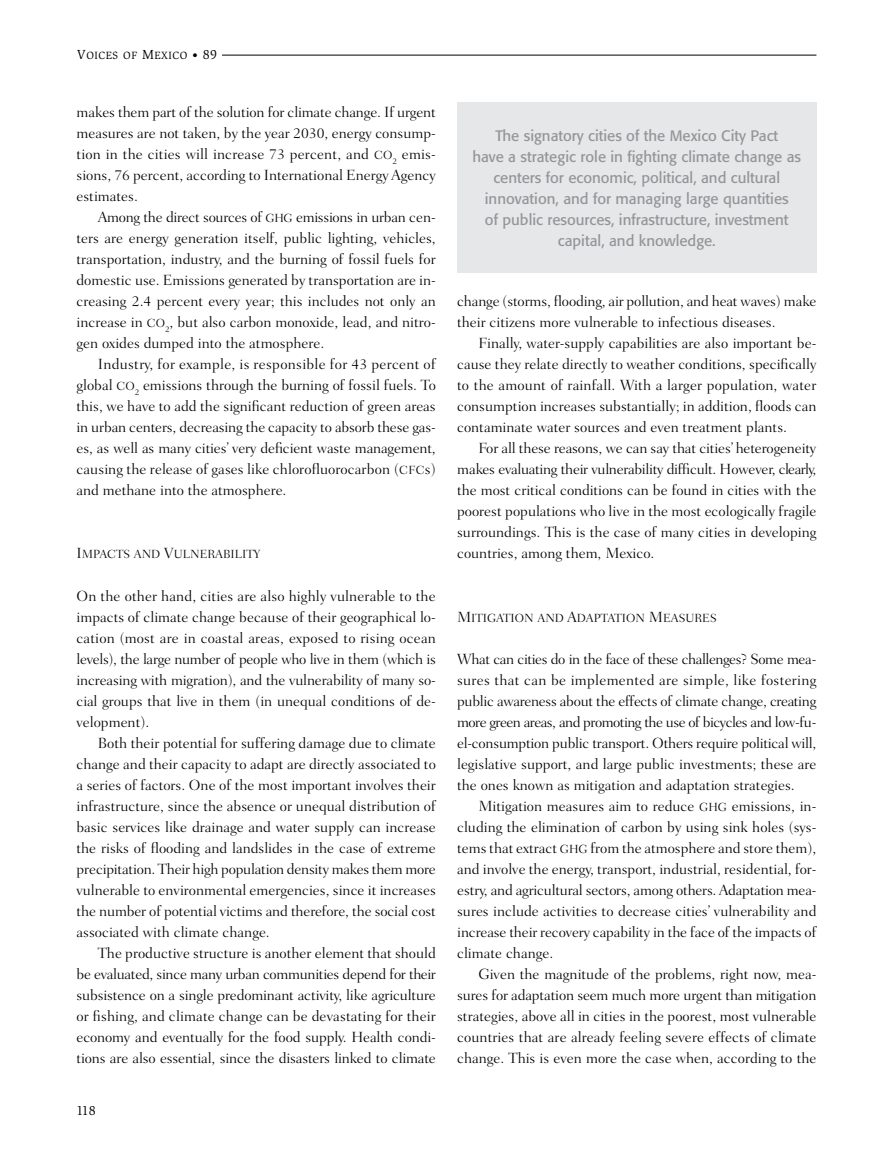
<style>
.page{position:relative;width:893px;height:1149px;background:#fff}
.page>*{position:absolute;margin:0;border:0;box-sizing:border-box;transform-origin:0 0}
.t1{font:300 15px "Fairfield LH";color:#000}
.t2{font:300 15px "Fairfield LH";letter-spacing:-.02em;color:#000}
.t3{font:15px/21px "Formata";color:#939598;text-align:center}
.t4{font:300 15px "Fairfield LH";letter-spacing:.02em;color:#000}
.t5{font:300 15px "Fairfield LH";letter-spacing:-.035em;color:#000}
.t6{font:300 15px "Fairfield LH";letter-spacing:-.03em;color:#000}
.t7{font:13.5px "Slimbach";color:#000}
.t8{font:12px "Fairfield LH Light SC800";color:#000}
.t9{font:10.8px "Slimbach Book SC800";letter-spacing:.05em;color:#000}
.s1{font-size:13.5px}
.s2{font-size:10.5px}
.s3{font-family:"Fairfield LH Light SC800";font-weight:400;font-size:12px}
.s4{font-size:15px}
</style>
<div class="page">
<hr style="left:222px;top:55px;width:594px;height:1px;background:#000">
<div style="left:457px;top:102px;width:359px;height:170px;background:#e6e7e8"></div>
<p class="t9" style="left:77px;top:49px;width:142px"><span class="s1">V</span>OICES OF <span class="s1">M</span>EXICO <span class="s2">•</span> <span class="s1">89</span></p>
<p class="t1" style="left:77px;top:104px;width:361px">makes them part of the solution for climate change. If urgent</p>
<p class="t1" style="left:77px;top:125px;width:361px">measures are not taken, by the year 2030, energy consump-</p>
<p class="t1" style="left:77px;top:146px;width:361px">tion in the cities will increase 73 percent, and <span class="s3">CO</span><sub>2</sub> emis-</p>
<p class="t1" style="left:77px;top:167px;width:361px">sions, 76 percent, according to International Energy Agency</p>
<p class="t1" style="left:77px;top:188px;width:63px">estimates.</p>
<p class="t2" style="left:98px;top:209px;width:340px">Among the direct sources of <span class="s3">GHG</span> emissions in urban cen-</p>
<p class="t1" style="left:77px;top:230px;width:361px">ters are energy generation itself, public lighting, vehicles,</p>
<p class="t1" style="left:77px;top:251px;width:361px">transportation, industry, and the burning of fossil fuels for</p>
<p class="t1" style="left:77px;top:272px;width:361px">domestic use. Emissions generated by transportation are in-</p>
<p class="t1" style="left:77px;top:293px;width:361px">creasing 2.4 percent every year; this includes not only an</p>
<p class="t1" style="left:77px;top:314px;width:361px">increase in <span class="s3">CO</span><sub>2</sub>, but also carbon monoxide, lead, and nitro-</p>
<p class="t1" style="left:77px;top:335px;width:249px">gen oxides dumped into the atmosphere.</p>
<p class="t4" style="left:98px;top:356px;width:340px">Industry, for example, is responsible for 43 percent of</p>
<p class="t1" style="left:77px;top:377px;width:361px">global <span class="s3">CO</span><sub>2</sub> emissions through the burning of fossil fuels. To</p>
<p class="t1" style="left:77px;top:398px;width:361px">this, we have to add the significant reduction of green areas</p>
<p class="t1" style="left:77px;top:419px;width:361px">in urban centers, decreasing the capacity to absorb these gas-</p>
<p class="t1" style="left:77px;top:440px;width:361px">es, as well as many cities’ very deficient waste management,</p>
<p class="t1" style="left:77px;top:461px;width:361px">causing the release of gases like chlorofluorocarbon (<span class="s3">CFC</span>s)</p>
<p class="t1" style="left:77px;top:482px;width:211px">and methane into the atmosphere.</p>
<p class="t8" style="left:77px;top:547px;width:185px"><span class="s4">I</span>MPACTS AND <span class="s4">V</span>ULNERABILITY</p>
<p class="t1" style="left:77px;top:587px;width:361px">On the other hand, cities are also highly vulnerable to the</p>
<p class="t1" style="left:77px;top:608px;width:361px">impacts of climate change because of their geographical lo-</p>
<p class="t1" style="left:77px;top:629px;width:361px">cation (most are in coastal areas, exposed to rising ocean</p>
<p class="t2" style="left:77px;top:650px;width:361px">levels), the large number of people who live in them (which is</p>
<p class="t1" style="left:77px;top:671px;width:361px">increasing with migration), and the vulnerability of many so-</p>
<p class="t1" style="left:77px;top:692px;width:361px">cial groups that live in them (in unequal conditions of de-</p>
<p class="t1" style="left:77px;top:713px;width:74px">velopment).</p>
<p class="t1" style="left:98px;top:734px;width:340px">Both their potential for suffering damage due to climate</p>
<p class="t1" style="left:77px;top:755px;width:361px">change and their capacity to adapt are directly associated to</p>
<p class="t1" style="left:77px;top:776px;width:361px">a series of factors. One of the most important involves their</p>
<p class="t1" style="left:77px;top:797px;width:361px">infrastructure, since the absence or unequal distribution of</p>
<p class="t1" style="left:77px;top:818px;width:361px">basic services like drainage and water supply can increase</p>
<p class="t1" style="left:77px;top:839px;width:361px">the risks of flooding and landslides in the case of extreme</p>
<p class="t1" style="left:77px;top:860px;width:361px">precipitation. Their high population density makes them more</p>
<p class="t1" style="left:77px;top:881px;width:361px">vulnerable to environmental emergencies, since it increases</p>
<p class="t1" style="left:77px;top:902px;width:361px">the number of potential victims and therefore, the social cost</p>
<p class="t1" style="left:77px;top:923px;width:195px">associated with climate change.</p>
<p class="t1" style="left:98px;top:944px;width:340px">The productive structure is another element that should</p>
<p class="t2" style="left:77px;top:965px;width:361px">be evaluated, since many urban communities depend for their</p>
<p class="t1" style="left:77px;top:986px;width:361px">subsistence on a single predominant activity, like agriculture</p>
<p class="t1" style="left:77px;top:1007px;width:361px">or fishing, and climate change can be devastating for their</p>
<p class="t1" style="left:77px;top:1028px;width:361px">economy and eventually for the food supply. Health condi-</p>
<p class="t1" style="left:77px;top:1049px;width:361px">tions are also essential, since the disasters linked to climate</p>
<p class="t7" style="left:77px;top:1102px;width:21px">118</p>
<p class="t3" style="left:472px;top:125px;width:330px">The signatory cities of the Mexico City Pact<br>have a strategic role in fighting climate change as centers for economic, political, and cultural innovation, and for managing large quantities<br>of public resources, infrastructure, investment capital, and knowledge.</p>
<p class="t1" style="left:457px;top:293px;width:361px">change (storms, flooding, air pollution, and heat waves) make</p>
<p class="t1" style="left:457px;top:314px;width:320px">their citizens more vulnerable to infectious diseases.</p>
<p class="t1" style="left:478px;top:335px;width:340px">Finally, water-supply capabilities are also important be-</p>
<p class="t1" style="left:457px;top:356px;width:361px">cause they relate directly to weather conditions, specifically</p>
<p class="t1" style="left:457px;top:377px;width:361px">to the amount of rainfall. With a larger population, water</p>
<p class="t1" style="left:457px;top:398px;width:361px">consumption increases substantially; in addition, floods can</p>
<p class="t1" style="left:457px;top:419px;width:331px">contaminate water sources and even treatment plants.</p>
<p class="t1" style="left:478px;top:440px;width:339px">For all these reasons, we can say that cities’ heterogeneity</p>
<p class="t2" style="left:457px;top:461px;width:361px">makes evaluating their vulnerability difficult. However, clearly,</p>
<p class="t1" style="left:457px;top:482px;width:361px">the most critical conditions can be found in cities with the</p>
<p class="t1" style="left:457px;top:503px;width:361px">poorest populations who live in the most ecologically fragile</p>
<p class="t1" style="left:457px;top:524px;width:361px">surroundings. This is the case of many cities in developing</p>
<p class="t1" style="left:457px;top:545px;width:199px">countries, among them, Mexico.</p>
<p class="t8" style="left:457px;top:610px;width:261px"><span class="s4">M</span>ITIGATION AND <span class="s4">A</span>DAPTATION <span class="s4">M</span>EASURES</p>
<p class="t6" style="left:457px;top:650px;width:361px">What can cities do in the face of these challenges? Some mea-</p>
<p class="t4" style="left:457px;top:671px;width:361px">sures that can be implemented are simple, like fostering</p>
<p class="t2" style="left:457px;top:692px;width:361px">public awareness about the effects of climate change, creating</p>
<p class="t5" style="left:457px;top:713px;width:361px">more green areas, and promoting the use of bicycles and low-fu-</p>
<p class="t1" style="left:457px;top:734px;width:361px">el-consumption public transport. Others require political will,</p>
<p class="t1" style="left:457px;top:755px;width:361px">legislative support, and large public investments; these are</p>
<p class="t1" style="left:457px;top:776px;width:339px">the ones known as mitigation and adaptation strategies.</p>
<p class="t1" style="left:478px;top:797px;width:340px">Mitigation measures aim to reduce <span class="s3">GHG</span> emissions, in-</p>
<p class="t1" style="left:457px;top:818px;width:361px">cluding the elimination of carbon by using sink holes (sys-</p>
<p class="t1" style="left:457px;top:839px;width:361px">tems that extract <span class="s3">GHG</span> from the atmosphere and store them),</p>
<p class="t1" style="left:457px;top:860px;width:361px">and involve the energy, transport, industrial, residential, for-</p>
<p class="t1" style="left:457px;top:881px;width:361px">estry, and agricultural sectors, among others. Adaptation mea-</p>
<p class="t1" style="left:457px;top:902px;width:361px">sures include activities to decrease cities’ vulnerability and</p>
<p class="t1" style="left:457px;top:923px;width:361px">increase their recovery capability in the face of the impacts of</p>
<p class="t1" style="left:457px;top:944px;width:98px">climate change.</p>
<p class="t1" style="left:478px;top:965px;width:340px">Given the magnitude of the problems, right now, mea-</p>
<p class="t1" style="left:457px;top:986px;width:361px">sures for adaptation seem much more urgent than mitigation</p>
<p class="t1" style="left:457px;top:1007px;width:361px">strategies, above all in cities in the poorest, most vulnerable</p>
<p class="t1" style="left:457px;top:1028px;width:361px">countries that are already feeling severe effects of climate</p>
<p class="t1" style="left:457px;top:1049px;width:361px">change. This is even more the case when, according to the</p>
</div>
